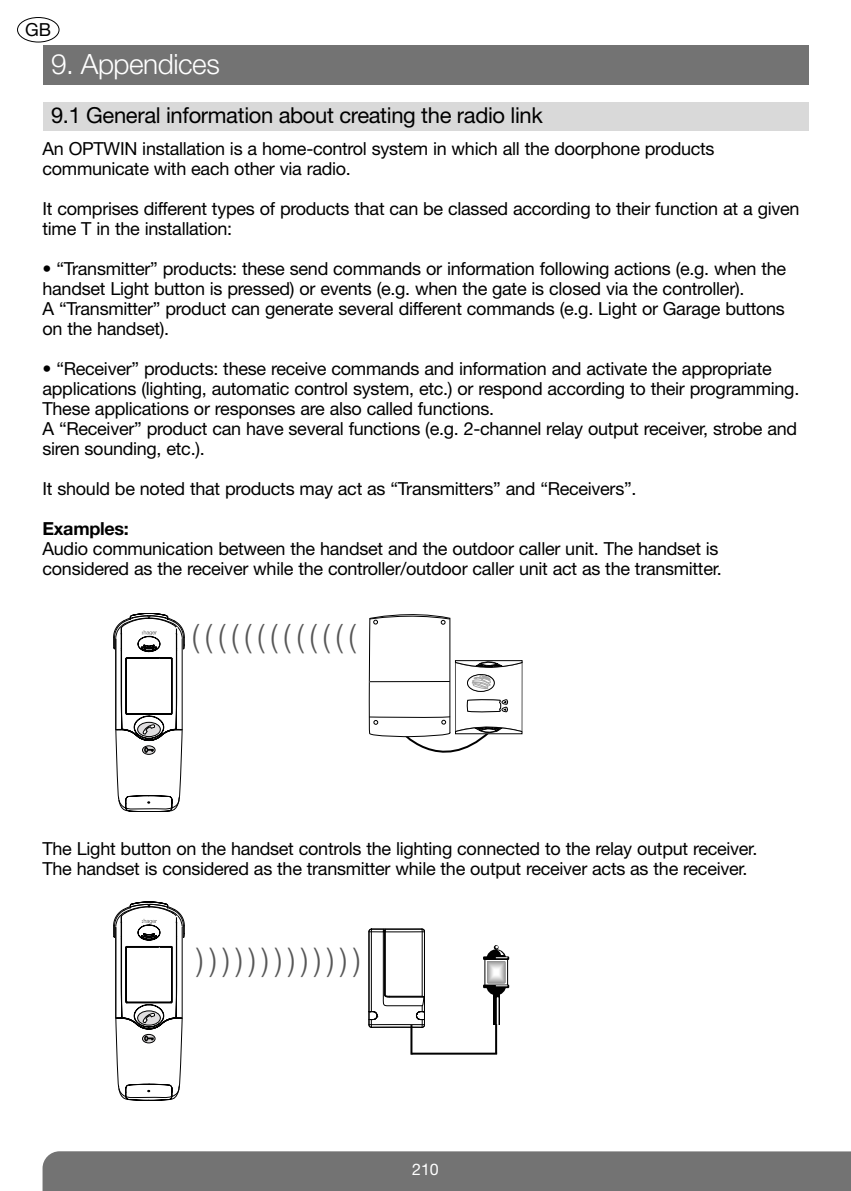
<style>
.page{position:relative;width:851px;height:1191px;background:#fff}
.page>*{position:absolute;margin:0;border:0;box-sizing:border-box;transform-origin:0 0}
.t1{font:300 32px "Helvetica Neue";color:#575757}
.t2{font:300 28px "Helvetica Neue LT Com";letter-spacing:-.015em;color:#fff}
.t3{font:22px "Helvetica Neue LT Com";letter-spacing:-.015em;color:#000}
.t4{font:18px/20px "Helvetica Neue LT Com";letter-spacing:-.015em;color:#000}
.t5{font:700 18px "Helvetica Neue LT Com";letter-spacing:-.015em;color:#000}
.t6{font:18px "Helvetica Neue";color:#000}
.t7{font:16px "Helvetica Neue LT Com";color:#fff}
</style>
<div class="page">
<svg style="left:369px;top:614px;width:153px;height:138px"></svg>
<svg style="left:113px;top:613px;width:72px;height:199px"></svg>
<svg style="left:113px;top:901px;width:72px;height:199px"></svg>
<svg style="left:368px;top:929px;width:57px;height:99px"></svg>
<svg style="left:483px;top:945px;width:27px;height:79px"></svg>
<hr style="left:411px;top:1052px;width:86px;height:2px;background:#000">
<hr style="left:495px;top:1024px;width:2px;height:29px;background:#000">
<hr style="left:410px;top:1025px;width:2px;height:29px;background:#000">
<div style="left:43px;top:1151px;width:807px;height:40px;background:#737373"></div>
<div style="left:17px;top:17px;width:43px;height:26px;border:2px solid #000;border-radius:50%"></div>
<div style="left:43px;top:45px;width:765px;height:40px;background:#737373"></div>
<div style="left:43px;top:102px;width:765px;height:28px;background:#d9d9d9"></div>
<p class="t6" style="left:25px;top:19px;width:27px">GB</p>
<h2 class="t2" style="left:51px;top:54px;width:170px">9. Appendices</h2>
<p class="t3" style="left:51px;top:107px;width:493px">9.1 General information about creating the radio link</p>
<p class="t4" style="left:43px;top:140px;width:673px">An OPTWIN installation is a home-control system in which all the doorphone products communicate with each other via radio.</p>
<p class="t4" style="left:43px;top:200px;width:758px">It comprises different types of products that can be classed according to their function at a given time T in the installation:</p>
<p class="t4" style="left:43px;top:260px;width:745px">• “Transmitter” products: these send commands or information following actions (e.g. when the handset Light button is pressed) or events (e.g. when the gate is closed via the controller).<br>A “Transmitter” product can generate several different commands (e.g. Light or Garage buttons on the handset).</p>
<p class="t4" style="left:43px;top:360px;width:758px">• “Receiver” products: these receive commands and information and activate the appropriate applications (lighting, automatic control system, etc.) or respond according to their programming.<br>These applications or responses are also called functions.<br>A “Receiver” product can have several functions (e.g. 2-channel relay output receiver, strobe and siren sounding, etc.).</p>
<p class="t4" style="left:43px;top:480px;width:595px">It should be noted that products may act as “Transmitters” and “Receivers”.</p>
<p class="t5" style="left:43px;top:521px;width:88px">Examples:</p>
<p class="t4" style="left:43px;top:540px;width:680px">Audio communication between the handset and the outdoor caller unit. The handset is considered as the receiver while the controller/outdoor caller unit act as the transmitter.</p>
<h1 class="t1" style="left:356px;top:653px;width:166px;rotate:-180deg">)))))))))))))</h1>
<p class="t4" style="left:43px;top:840px;width:716px">The Light button on the handset controls the lighting connected to the relay output receiver.<br>The handset is considered as the transmitter while the output receiver acts as the receiver.</p>
<h1 class="t1" style="left:196px;top:947px;width:166px">)))))))))))))</h1>
<p class="t7" style="left:412px;top:1162px;width:28px">210</p>
</div>
